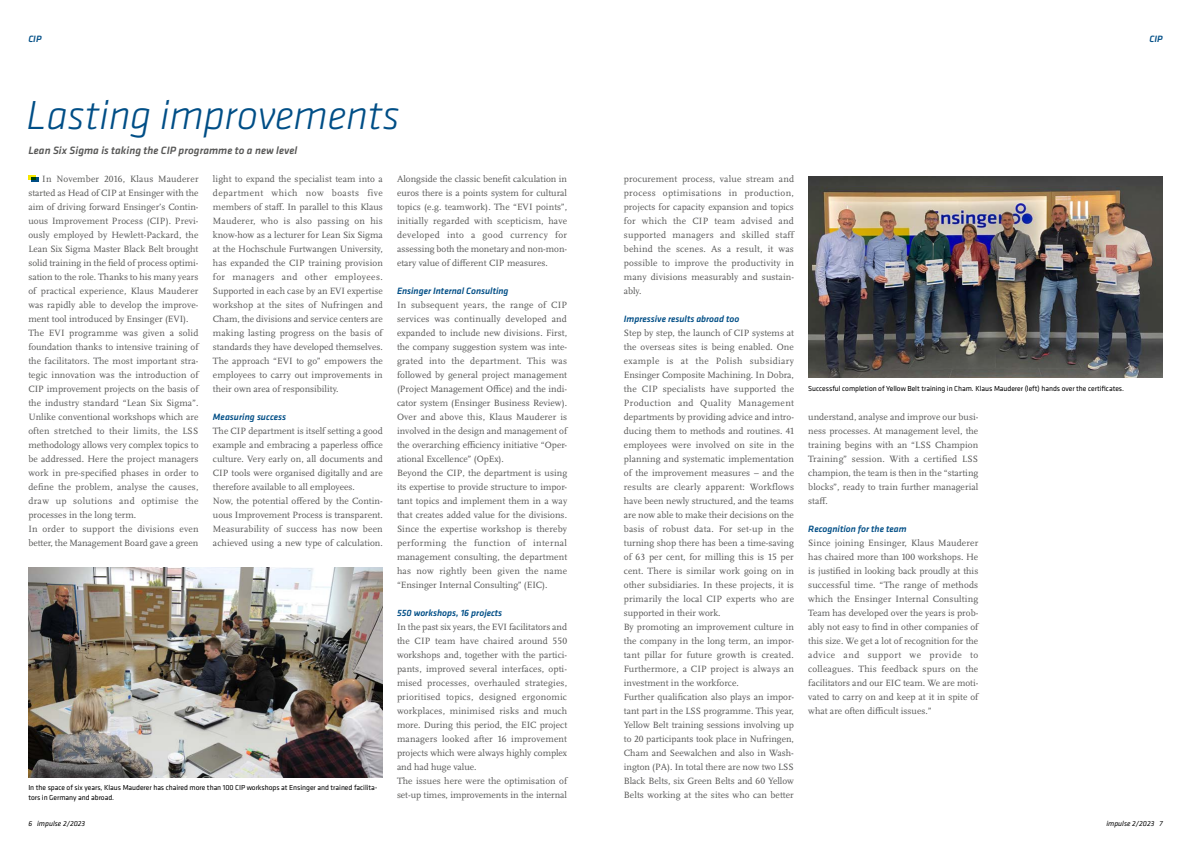
<style>
.page{position:relative;width:1191px;height:842px;background:#fff}
.page>*{position:absolute;margin:0;border:0;box-sizing:border-box;transform-origin:0 0}
.t1{font:italic 300 42px "Klavika";letter-spacing:-.005em;color:#004e86}
.t2{font:italic 500 11px "Klavika";letter-spacing:.005em;color:#575756}
.t3{font:9.5px/14px "Scala Pro";letter-spacing:.005em;color:#575756}
.t4{font:italic 500 9.5px "Klavika";color:#004e86}
.t5{font:7.5px/10px "Klavika";letter-spacing:-.005em;color:#000}
.t6{font:italic 7.5px "Klavika";letter-spacing:.005em;color:#000}
</style>
<div class="page">
<img style="left:28px;top:568px;width:355px;height:209px">
<img style="left:808px;top:176px;width:354px;height:202px">
<svg style="left:28px;top:176px;width:10px;height:6px"></svg>
<p class="t4" style="left:28px;top:32px;width:15px">CIP</p>
<p class="t4" style="left:1149px;top:32px;width:15px">CIP</p>
<h1 class="t1" style="left:27px;top:90px;width:374px">Lasting improvements</h1>
<p class="t2" style="left:28px;top:143px;width:270px">Lean Six Sigma is taking the CIP programme to a new level</p>
<p class="t3" style="left:28px;top:172px;width:172px;text-indent:14px">In November 2016, Klaus Mauderer started as Head of CIP at Ensinger with the aim of driving forward Ensinger’s Contin&shy;uous Improvement Process (CIP). Previ&shy;ously employed by Hewlett-Packard, the Lean Six Sigma Master Black Belt brought solid training in the field of process optimi&shy;sation to the role. Thanks to his many years of practical experience, Klaus Mauderer was rapidly able to develop the improve&shy;ment tool introduced by Ensinger (EVI).<br>The EVI programme was given a solid foundation thanks to intensive training of the facilitators. The most important stra&shy;tegic innovation was the introduction of CIP improvement projects on the basis of the industry standard “Lean Six Sigma”.<br>Unlike conventional workshops which are often stretched to their limits, the LSS methodology allows very complex topics to be addressed. Here the project managers work in pre-specified phases in order to define the problem, analyse the causes, draw up solutions and optimise the processes in the long term.<br>In order to support the divisions even better, the Management Board gave a green</p>
<p class="t3" style="left:213px;top:172px;width:171px;text-align:justify">light to expand the specialist team into a department which now boasts five members of staff. In parallel to this Klaus Mauderer, who is also passing on his know-how as a lecturer for Lean Six Sigma at the Hochschule Furtwangen University, has expanded the CIP training provision for managers and other employees.<br>Supported in each case by an EVI expertise workshop at the sites of Nufringen and Cham, the divisions and service centers are making lasting progress on the basis of standards they have developed themselves.<br>The approach “EVI to go” empowers the employees to carry out improvements in their own area of responsibility.</p>
<p class="t4" style="left:213px;top:411px;width:75px">Measuring success</p>
<p class="t3" style="left:213px;top:424px;width:171px">The CIP department is itself setting a good example and embracing a paperless office culture. Very early on, all documents and CIP tools were organised digitally and are therefore available to all employees.<br>Now, the potential offered by the Contin&shy;uous Improvement Process is transparent.<br>Measurability of success has now been achieved using a new type of calculation.</p>
<p class="t5" style="left:28px;top:782px;width:351px">In the space of six years, Klaus Mauderer has chaired more than 100 CIP workshops at Ensinger and trained facilita&shy;tors in Germany and abroad.</p>
<p class="t3" style="left:397px;top:172px;width:172px;text-align:justify">Alongside the classic benefit calculation in euros there is a points system for cultural topics (e.g. teamwork). The “EVI points”, initially regarded with scepticism, have developed into a good currency for assessing both the monetary and non-mon&shy;etary value of different CIP measures.</p>
<p class="t4" style="left:397px;top:285px;width:113px">Ensinger Internal Consulting</p>
<p class="t3" style="left:397px;top:298px;width:172px">In subsequent years, the range of CIP services was continually developed and expanded to include new divisions. First, the company suggestion system was inte&shy;grated into the department. This was followed by general project management (Project Management Office) and the indi&shy;cator system (Ensinger Business Review).<br>Over and above this, Klaus Mauderer is involved in the design and management of the overarching efficiency initiative “Oper&shy;ational Excellence” (OpEx).<br>Beyond the CIP, the department is using its expertise to provide structure to impor&shy;tant topics and implement them in a way that creates added value for the divisions.<br>Since the expertise workshop is thereby performing the function of internal management consulting, the department has now rightly been given the name “Ensinger Internal Consulting” (EIC).</p>
<p class="t4" style="left:397px;top:607px;width:107px">550 workshops, 16 projects</p>
<p class="t3" style="left:397px;top:620px;width:172px">In the past six years, the EVI facilitators and the CIP team have chaired around 550 workshops and, together with the partici&shy;pants, improved several interfaces, opti&shy;mised processes, overhauled strategies, prioritised topics, designed ergonomic workplaces, minimised risks and much more. During this period, the EIC project managers looked after 16 improvement projects which were always highly complex and had huge value.<br>The issues here were the optimisation of set-up times, improvements in the internal</p>
<p class="t3" style="left:624px;top:172px;width:172px;text-align:justify">procurement process, value stream and process optimisations in production, projects for capacity expansion and topics for which the CIP team advised and supported managers and skilled staff behind the scenes. As a result, it was possible to improve the productivity in many divisions measurably and sustain&shy;ably.</p>
<p class="t4" style="left:624px;top:312px;width:117px">Impressive results abroad too</p>
<p class="t3" style="left:624px;top:326px;width:172px">Step by step, the launch of CIP systems at the overseas sites is being enabled. One example is at the Polish subsidiary Ensinger Composite Machining. In Dobra, the CIP specialists have supported the Production and Quality Management departments by providing advice and intro&shy;ducing them to methods and routines. 41 employees were involved on site in the planning and systematic implementation of the improvement measures – and the results are clearly apparent: Workflows have been newly structured, and the teams are now able to make their decisions on the basis of robust data. For set-up in the turning shop there has been a time-saving of 63 per cent, for milling this is 15 per cent. There is similar work going on in other subsidiaries. In these projects, it is primarily the local CIP experts who are supported in their work.<br>By promoting an improvement culture in the company in the long term, an impor&shy;tant pillar for future growth is created.<br>Furthermore, a CIP project is always an investment in the workforce.<br>Further qualification also plays an impor&shy;tant part in the LSS programme. This year, Yellow Belt training sessions involving up to 20 participants took place in Nufringen, Cham and Seewalchen and also in Wash&shy;ington (PA). In total there are now two LSS Black Belts, six Green Belts and 60 Yellow Belts working at the sites who can better</p>
<p class="t5" style="left:808px;top:383px;width:317px">Successful completion of Yellow Belt training in Cham. Klaus Mauderer (left) hands over the certificates.</p>
<p class="t3" style="left:808px;top:410px;width:172px;text-align:justify">understand, analyse and improve our busi&shy;ness processes. At management level, the training begins with an “LSS Champion Training” session. With a certified LSS champion, the team is then in the “starting blocks”, ready to train further managerial staff.</p>
<p class="t4" style="left:808px;top:523px;width:100px">Recognition for the team</p>
<p class="t3" style="left:808px;top:536px;width:171px;text-align:justify">Since joining Ensinger, Klaus Mauderer has chaired more than 100 workshops. He is justified in looking back proudly at this successful time. “The range of methods which the Ensinger Internal Consulting Team has developed over the years is prob&shy;ably not easy to find in other companies of this size. We get a lot of recognition for the advice and support we provide to colleagues. This feedback spurs on the facilitators and our EIC team. We are moti&shy;vated to carry on and keep at it in spite of what are often difficult issues.”</p>
<p class="t6" style="left:28px;top:818px;width:58px">6 impulse 2/2023</p>
<p class="t6" style="left:1106px;top:818px;width:58px">impulse 2/2023 7</p>
</div>
